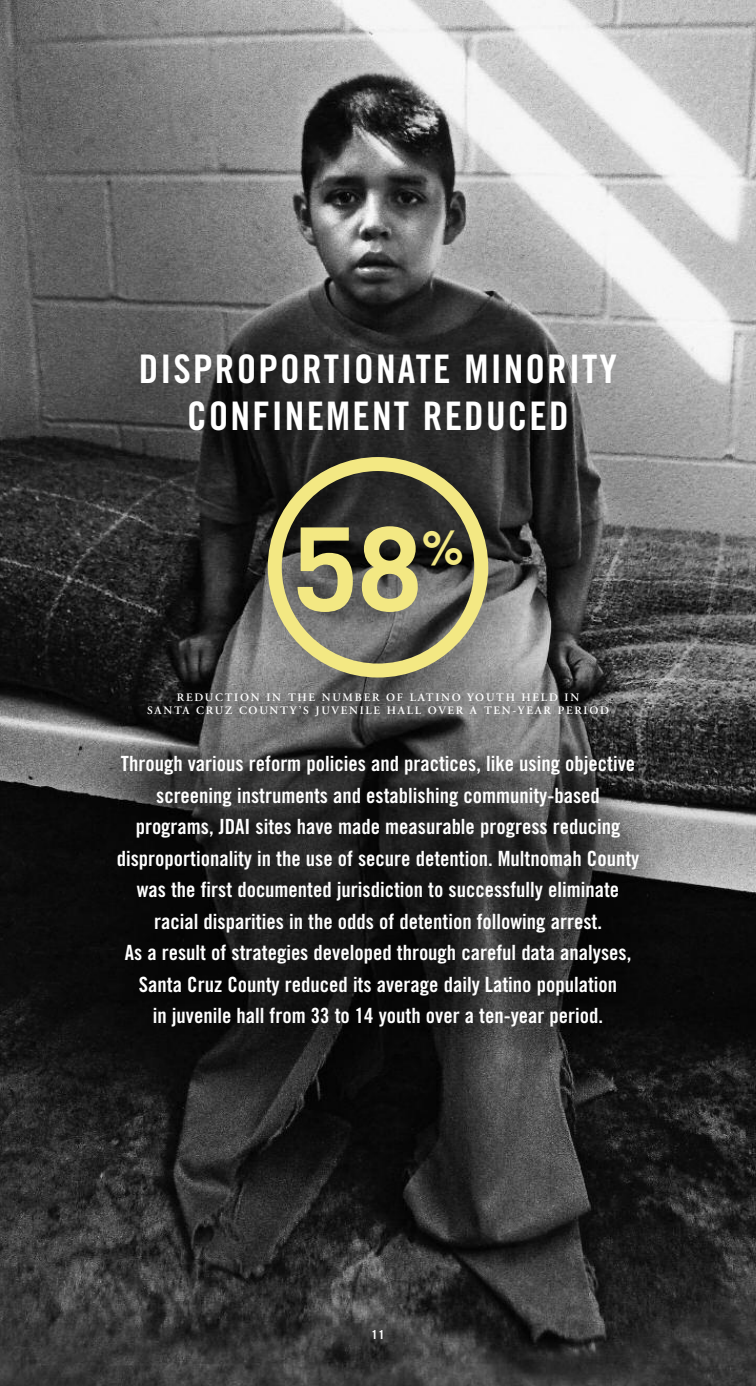
<style>
.page{position:relative;width:756px;height:1386px;background:#fff}
.page>*{position:absolute;margin:0;border:0;box-sizing:border-box;transform-origin:0 0}
.t1{font:700 115.5px "Trade Gothic";color:#f3e883}
.t2{font:700 47.25px "Trade Gothic";color:#f3e883}
.t3{font:39.38px/47.2px "Trade Gothic Bold Cond Twenty";letter-spacing:.055em;color:#fff;text-align:center}
.t4{font:21px/31.5px "Trade Gothic Bold Cond Twenty";color:#fff;text-align:center}
.t5{font:700 12.25px "Trade Gothic";color:#fff}
.t6{font:600 11.38px/13.7px "Adobe Garamond";letter-spacing:.155em;color:#fff;text-align:center}
</style>
<div class="page">
<img style="left:0;top:0;width:756px;height:1386px">
<svg style="left:268px;top:457px;width:220px;height:221px;background:#676552"></svg>
<h3 class="t3" style="left:139px;top:348px;width:480px">DISPROPORTIONATE MINORITY<br>CONFINEMENT REDUCED</h3>
<h1 class="t1" style="left:293px;top:527px;width:130px">58</h1>
<h2 class="t2" style="left:422px;top:531px;width:44px">%</h2>
<p class="t6" style="left:147px;top:691px;width:463px">REDUCTION IN THE NUMBER OF LATINO YOUTH HELD IN<br>SANTA CRUZ COUNTY’S JUVENILE HALL OVER A TEN-YEAR PERIOD</p>
<p class="t4" style="left:117px;top:750px;width:524px">Through various reform policies and practices, like using objective screening instruments and establishing community-based programs, JDAI sites have made measurable progress reducing disproportionality in the use of secure detention. Multnomah County was the first documented jurisdiction to successfully eliminate racial disparities in the odds of detention following arrest.<br>As a result of strategies developed through careful data analyses, Santa Cruz County reduced its average daily Latino population<br>in juvenile hall from 33 to 14 youth over a ten-year period.</p>
<p class="t5" style="left:371px;top:1330px;width:15px">11</p>
</div>
